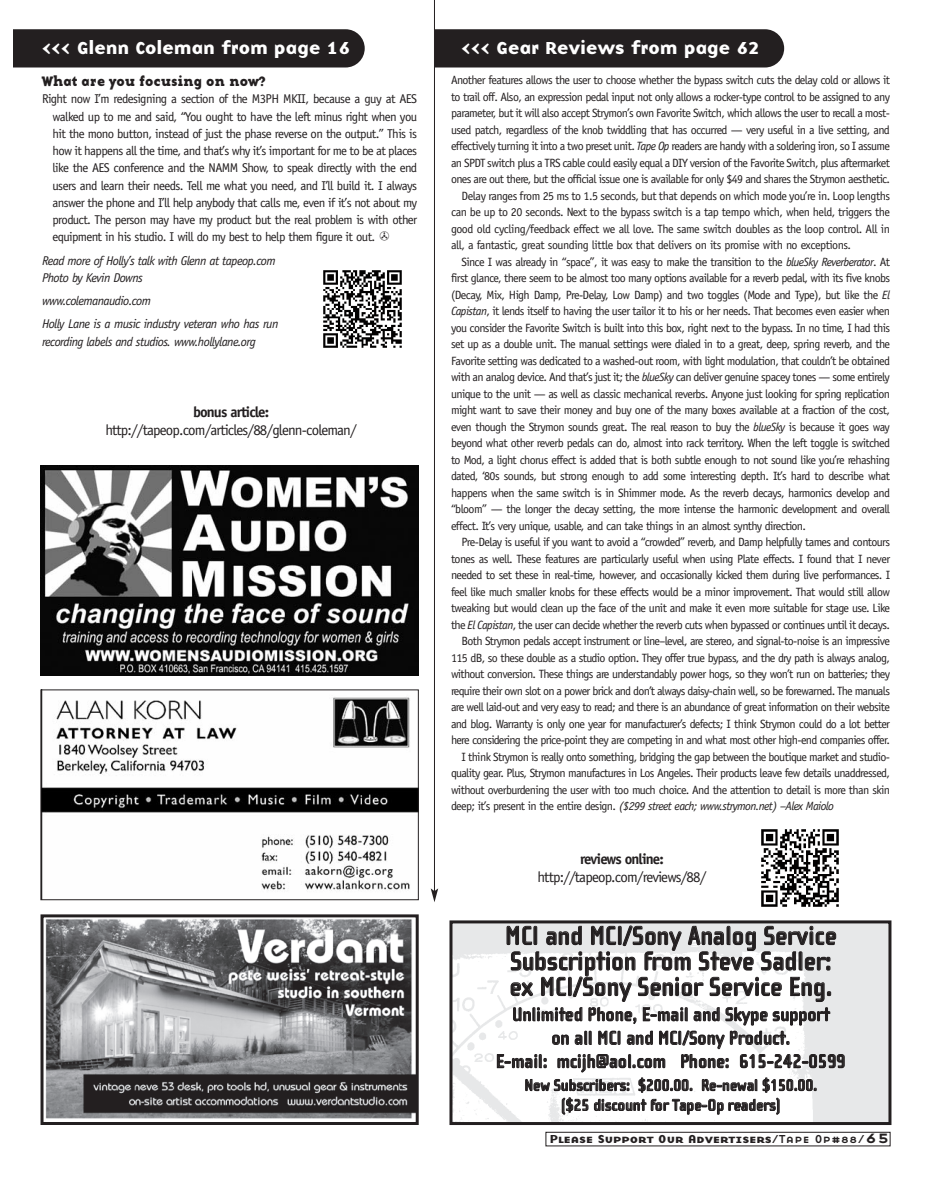
<style>
.page{position:relative;width:932px;height:1188px;background:#fff}
.page>*{position:absolute;margin:0;border:0;box-sizing:border-box;transform-origin:0 0}
.t1{font:700 27px/25.5px "Cholla Sans";color:#231f20}
.t2{font:700 19.5px/23.4px "Cholla Sans";color:#231f20;text-align:center}
.t3{font:18px "Base Nine B";letter-spacing:-.02em;color:#fff}
.t4{font:700 16.5px/19.8px "Cholla Sans";color:#231f20;text-align:center}
.t5{font:14.85px/18px "Officina Sans";letter-spacing:-.055em;color:#231f20;text-align:center}
.t6{font:14.25px "Base Twelve Serif B";color:#231f20}
.t7{font:12.75px/17.2px "Officina Sans";letter-spacing:-.045em;color:#231f20;text-align:justify}
.t8{font:italic 12.75px/17.2px "Officina Sans";letter-spacing:-.045em;color:#231f20}
.t9{font:12px "Officina Sans";letter-spacing:-.05em;color:#231f20}
.t10{font:italic 12px "Officina Sans";letter-spacing:-.05em;color:#231f20}
.t11{font:12px "Base Nine SCB";color:#231f20;scale:1.05 1}
.s1{font-weight:700}
.s2{font-style:italic}
.s3{font-style:normal}
.s4{font-family:"Base Nine Small Caps"}
.s5{font-family:"Base Nine Small Caps";font-size:18px}
</style>
<div class="page">
<img style="left:45px;top:919px;width:369px;height:200px">
<div style="left:40px;top:914px;width:378px;height:211px;border:3px solid #231f20"></div>
<img style="left:42px;top:692px;width:374px;height:206px">
<div style="left:40px;top:690px;width:378px;height:210px;border:1px solid #231f20"></div>
<img style="left:453px;top:924px;width:434px;height:197px">
<div style="left:449px;top:920px;width:442px;height:205px;border:3px solid #231f20"></div>
<div style="left:545px;top:1132px;width:345px;height:14px;border:1px solid #231f20"></div>
<img style="left:40px;top:465px;width:378px;height:211px">
<img style="left:323px;top:270px;width:79px;height:78px">
<div style="left:13px;top:29px;width:352px;height:39px;background:#231f20"></div>
<div style="left:413px;top:29px;width:371px;height:39px;background:#231f20;border-radius:19px"></div>
<div style="left:410px;top:26px;width:24px;height:52px;background:#fff"></div>
<hr style="left:434px;top:0;width:1px;height:891px;background:#231f20">
<svg style="left:430px;top:888px;width:8px;height:14px"></svg>
<img style="left:761px;top:829px;width:78px;height:78px">
<p class="t3" style="left:42px;top:37px;width:310px">&lt;&lt;&lt; Glenn Coleman from page 16</p>
<p class="t3" style="left:461px;top:37px;width:300px">&lt;&lt;&lt; Gear Reviews from page 62</p>
<p class="t6" style="left:42px;top:73px;width:225px">What are you focusing on now?</p>
<p class="t7" style="left:52px;top:92px;width:366px;text-indent:-10px">Right now I’m redesigning a section of the M3PH MKII, because a guy at AES walked up to me and said, “You ought to have the left minus right when you hit the mono button, instead of just the phase reverse on the output.” This is how it happens all the time, and that’s why it’s important for me to be at places like the AES conference and the NAMM Show, to speak directly with the end users and learn their needs. Tell me what you need, and I’ll build it. I always answer the phone and I’ll help anybody that calls me, even if it’s not about my product. The person may have my product but the real problem is with other equipment in his studio. I will do my best to help them figure it out.</p>
<p class="t8" style="left:42px;top:253px;width:235px">Read more of Holly’s talk with Glenn at tapeop.com<br>Photo by Kevin Downs</p>
<p class="t8" style="left:42px;top:290px;width:238px;line-height:23.2px">www.colemanaudio.com<br>Holly Lane is a music industry veteran who has run</p>
<p class="t8" style="left:42px;top:334px;width:215px">recording labels and studios. www.hollylane.org</p>
<p class="t5" style="left:105px;top:404px;width:253px"><span class="s1">bonus article: </span>http://tapeop.com/articles/88/glenn-coleman/</p>
<p class="t9" style="left:451px;top:76px;width:440px">Another features allows the user to choose whether the bypass switch cuts the delay cold or allows it</p>
<p class="t9" style="left:451px;top:92px;width:440px">to trail off. Also, an expression pedal input not only allows a rocker-type control to be assigned to any</p>
<p class="t9" style="left:451px;top:109px;width:440px">parameter, but it will also accept Strymon’s own Favorite Switch, which allows the user to recall a most-</p>
<p class="t9" style="left:451px;top:125px;width:440px">used patch, regardless of the knob twiddling that has occurred — very useful in a live setting, and</p>
<p class="t9" style="left:451px;top:142px;width:440px">effectively turning it into a two preset unit. <span class="s2">Tape Op</span> readers are handy with a soldering iron, so I assume</p>
<p class="t9" style="left:451px;top:158px;width:440px">an SPDT switch plus a TRS cable could easily equal a DIY version of the Favorite Switch, plus aftermarket</p>
<p class="t9" style="left:451px;top:175px;width:440px">ones are out there, but the official issue one is available for only $49 and shares the Strymon aesthetic.</p>
<p class="t9" style="left:461px;top:191px;width:430px">Delay ranges from 25 ms to 1.5 seconds, but that depends on which mode you’re in. Loop lengths</p>
<p class="t9" style="left:451px;top:208px;width:440px">can be up to 20 seconds. Next to the bypass switch is a tap tempo which, when held, triggers the</p>
<p class="t9" style="left:451px;top:224px;width:440px">good old cycling/feedback effect we all love. The same switch doubles as the loop control. All in</p>
<p class="t9" style="left:451px;top:241px;width:401px">all, a fantastic, great sounding little box that delivers on its promise with no exceptions.</p>
<p class="t9" style="left:461px;top:257px;width:430px">Since I was already in “space”, it was easy to make the transition to the <span class="s2">blueSky Reverberator</span>. At</p>
<p class="t9" style="left:451px;top:274px;width:440px">first glance, there seem to be almost too many options available for a reverb pedal, with its five knobs</p>
<p class="t9" style="left:451px;top:290px;width:440px">(Decay, Mix, High Damp, Pre-Delay, Low Damp) and two toggles (Mode and Type), but like the <span class="s2">El</span></p>
<p class="t9" style="left:451px;top:307px;width:440px"><span class="s2">Capistan</span>, it lends itself to having the user tailor it to his or her needs. That becomes even easier when</p>
<p class="t9" style="left:451px;top:323px;width:440px">you consider the Favorite Switch is built into this box, right next to the bypass. In no time, I had this</p>
<p class="t9" style="left:451px;top:340px;width:440px">set up as a double unit. The manual settings were dialed in to a great, deep, spring reverb, and the</p>
<p class="t9" style="left:451px;top:356px;width:440px">Favorite setting was dedicated to a washed-out room, with light modulation, that couldn’t be obtained</p>
<p class="t9" style="left:451px;top:373px;width:440px">with an analog device. And that’s just it; the <span class="s2">blueSky</span> can deliver genuine spacey tones — some entirely</p>
<p class="t9" style="left:451px;top:389px;width:440px">unique to the unit — as well as classic mechanical reverbs. Anyone just looking for spring replication</p>
<p class="t9" style="left:451px;top:406px;width:440px">might want to save their money and buy one of the many boxes available at a fraction of the cost,</p>
<p class="t9" style="left:451px;top:422px;width:440px">even though the Strymon sounds great. The real reason to buy the <span class="s2">blueSky</span> is because it goes way</p>
<p class="t9" style="left:451px;top:439px;width:440px">beyond what other reverb pedals can do, almost into rack territory. When the left toggle is switched</p>
<p class="t9" style="left:451px;top:455px;width:440px">to Mod, a light chorus effect is added that is both subtle enough to not sound like you’re rehashing</p>
<p class="t9" style="left:451px;top:472px;width:440px">dated, ‘80s sounds, but strong enough to add some interesting depth. It’s hard to describe what</p>
<p class="t9" style="left:451px;top:488px;width:440px">happens when the same switch is in Shimmer mode. As the reverb decays, harmonics develop and</p>
<p class="t9" style="left:451px;top:505px;width:440px">“bloom” — the longer the decay setting, the more intense the harmonic development and overall</p>
<p class="t9" style="left:451px;top:521px;width:356px">effect. It’s very unique, usable, and can take things in an almost synthy direction.</p>
<p class="t9" style="left:461px;top:538px;width:430px">Pre-Delay is useful if you want to avoid a “crowded” reverb, and Damp helpfully tames and contours</p>
<p class="t9" style="left:451px;top:554px;width:440px">tones as well. These features are particularly useful when using Plate effects. I found that I never</p>
<p class="t9" style="left:451px;top:571px;width:440px">needed to set these in real-time, however, and occasionally kicked them during live performances. I</p>
<p class="t9" style="left:451px;top:587px;width:440px">feel like much smaller knobs for these effects would be a minor improvement. That would still allow</p>
<p class="t9" style="left:451px;top:604px;width:440px">tweaking but would clean up the face of the unit and make it even more suitable for stage use. Like</p>
<p class="t9" style="left:451px;top:620px;width:440px">the <span class="s2">El Capistan</span>, the user can decide whether the reverb cuts when bypassed or continues until it decays.</p>
<p class="t9" style="left:461px;top:637px;width:430px">Both Strymon pedals accept instrument or line–level, are stereo, and signal-to-noise is an impressive</p>
<p class="t9" style="left:451px;top:653px;width:440px">115 dB, so these double as a studio option. They offer true bypass, and the dry path is always analog,</p>
<p class="t9" style="left:451px;top:670px;width:440px">without conversion. These things are understandably power hogs, so they won’t run on batteries; they</p>
<p class="t9" style="left:451px;top:686px;width:440px">require their own slot on a power brick and don’t always daisy-chain well, so be forewarned. The manuals</p>
<p class="t9" style="left:451px;top:703px;width:440px">are well laid-out and very easy to read; and there is an abundance of great information on their website</p>
<p class="t9" style="left:451px;top:719px;width:440px">and blog. Warranty is only one year for manufacturer’s defects; I think Strymon could do a lot better</p>
<p class="t9" style="left:451px;top:736px;width:440px">here considering the price-point they are competing in and what most other high-end companies offer.</p>
<p class="t9" style="left:461px;top:752px;width:430px">I think Strymon is really onto something, bridging the gap between the boutique market and studio-</p>
<p class="t9" style="left:451px;top:769px;width:440px">quality gear. Plus, Strymon manufactures in Los Angeles. Their products leave few details unaddressed,</p>
<p class="t9" style="left:451px;top:785px;width:440px">without overburdening the user with too much choice. And the attention to detail is more than skin</p>
<p class="t10" style="left:451px;top:802px;width:384px"><span class="s3">deep; it’s present in the entire design.</span> ($299 street each; www.strymon.net) –Alex Maiolo</p>
<p class="t5" style="left:537px;top:851px;width:170px"><span class="s1">reviews online: </span>http://tapeop.com/reviews/88/</p>
<p class="t1" style="left:505px;top:923px;width:333px">MCI and MCI/Sony Analog Service<br>Subscription from Steve Sadler: ex MCI/Sony Senior Service Eng.</p>
<p class="t2" style="left:496px;top:1002px;width:351px">Unlimited Phone, E-mail and Skype support<br>on all MCI and MCI/Sony Product.<br>E-mail: mcijh@aol.com Phone: 615-242-0599</p>
<p class="t4" style="left:524px;top:1075px;width:294px">New Subscribers: $200.00. Re-newal $150.00. ($25 discount for Tape-Op readers)</p>
<p class="t11" style="left:550px;top:1132px;width:325px">Please Support Our Advertisers<span class="s4">/Tape Op#88/</span><span class="s5">65</span></p>
</div>
